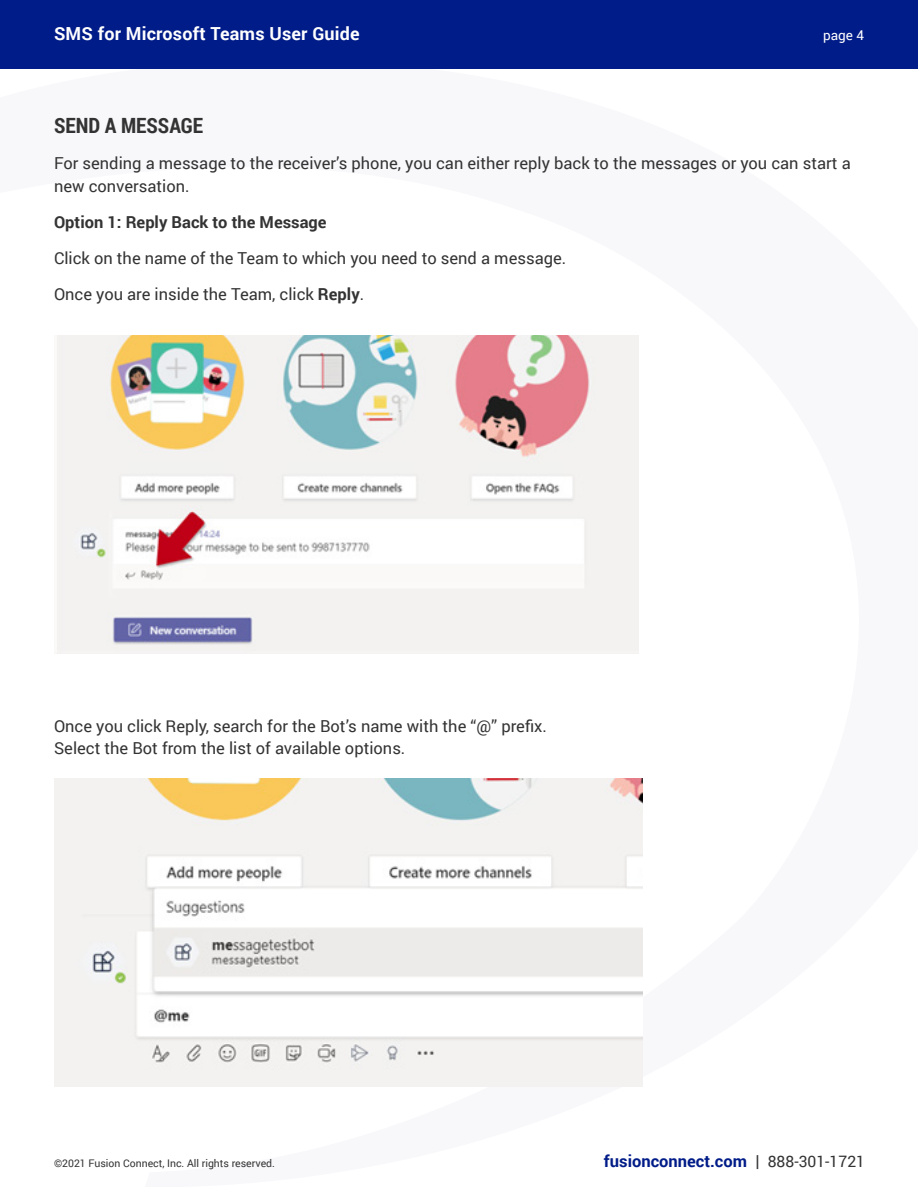
<style>
.page{position:relative;width:918px;height:1188px;background:#fff}
.page>*{position:absolute;margin:0;border:0;box-sizing:border-box;transform-origin:0 0}
.Section_Header{font:700 21px "Roboto Condensed";color:#333}
.t1{font:700 18px "Roboto";letter-spacing:.01em;color:#fff}
.Body_Copy{font:16.5px/22.5px "Roboto";color:#333}
.t2{font:700 16.5px "Roboto";color:#001c88}
.Intro_Copy{font:700 16.5px "Roboto";color:#333}
.t3{font:13.5px "Roboto";color:#fff}
.t4{font:10.5px "Roboto";color:#333}
.s1{font-weight:700}
.s2{color:#333}
.s3{font-weight:400;font-size:15.75px;color:#333}
</style>
<div class="page">
<div style="left:0;top:0;width:918px;height:68px;background:#001c88"></div>
<img style="left:56px;top:336px;width:582px;height:318px">
<img style="left:54px;top:778px;width:589px;height:309px">
<p class="t1" style="left:54px;top:21px;width:307px">SMS for Microsoft Teams User Guide</p>
<p class="t3" style="left:823px;top:26px;width:42px">page 4</p>
<p class="Section_Header" style="left:54px;top:111px;width:151px">SEND A MESSAGE</p>
<p class="Body_Copy" style="left:54px;top:151px;width:798px">For sending a message to the receiver’s phone, you can either reply back to the messages or you can start a new conversation.</p>
<p class="Intro_Copy" style="left:54px;top:210px;width:274px">Option 1: Reply Back to the Message</p>
<p class="Body_Copy" style="left:54px;top:246px;width:514px">Click on the name of the Team to which you need to send a message.</p>
<p class="Body_Copy" style="left:54px;top:282px;width:312px">Once you are inside the Team, click <span class="s1">Reply</span>.</p>
<p class="Body_Copy" style="left:54px;top:714px;width:494px">Once you click Reply, search for the Bot’s name with the “@” prefix.<br>Select the Bot from the list of available options.</p>
<p class="t4" style="left:54px;top:1156px;width:222px">©2021 Fusion Connect, Inc. All rights reserved.</p>
<p class="t2" style="left:604px;top:1150px;width:263px">fusionconnect.com <span class="s2">|</span> <span class="s3">888-301-1721</span></p>
</div>
